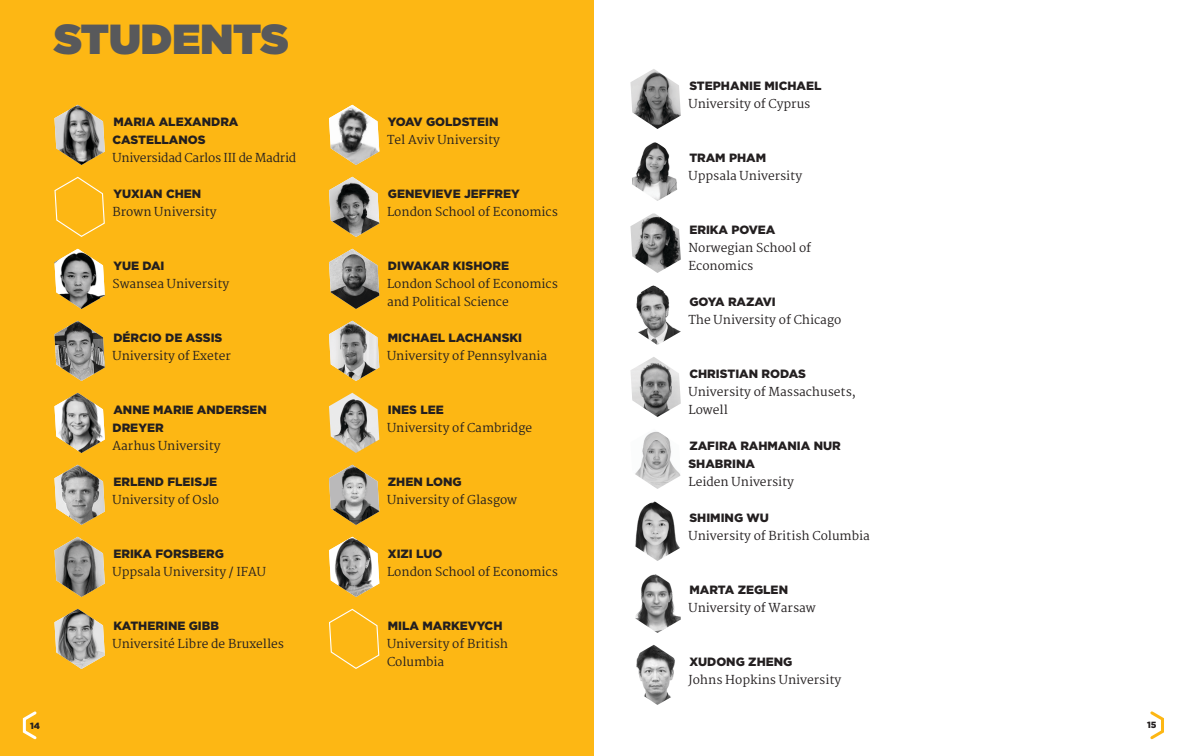
<style>
.page{position:relative;width:1188px;height:756px;background:#fff}
.page>*{position:absolute;margin:0;border:0;box-sizing:border-box;transform-origin:0 0}
.Titles_ND{font:900 42px "Gotham";color:#58595b}
.Body__Participants-A{font:12px/18px "Martel";color:#231f20}
.Body__Participants-N{font:900 12px/18px "Gotham";color:#231f20}
.Body__Participants-A-2{font:12px "Martel";letter-spacing:-.02em;color:#231f20}
.Page_number{font:900 9px "Gotham";color:#231f20}
</style>
<div class="page">
<div style="left:0;top:0;width:594px;height:756px;background:#fdb714"></div>
<img style="left:54px;top:105px;width:51px;height:60px">
<svg style="left:54px;top:176px;width:51px;height:61px"></svg>
<img style="left:54px;top:249px;width:51px;height:60px">
<img style="left:54px;top:321px;width:51px;height:60px">
<img style="left:54px;top:393px;width:51px;height:60px">
<img style="left:54px;top:465px;width:51px;height:60px">
<img style="left:54px;top:537px;width:51px;height:60px">
<img style="left:54px;top:609px;width:51px;height:60px">
<img style="left:329px;top:105px;width:50px;height:60px">
<img style="left:329px;top:177px;width:50px;height:60px">
<img style="left:329px;top:249px;width:50px;height:60px">
<img style="left:329px;top:321px;width:50px;height:60px">
<img style="left:329px;top:393px;width:50px;height:60px">
<img style="left:329px;top:465px;width:50px;height:60px">
<img style="left:329px;top:537px;width:50px;height:60px">
<svg style="left:329px;top:608px;width:51px;height:61px"></svg>
<img style="left:630px;top:69px;width:51px;height:60px">
<img style="left:632px;top:142px;width:46px;height:59px">
<img style="left:630px;top:213px;width:51px;height:60px">
<img style="left:636px;top:285px;width:45px;height:60px">
<img style="left:630px;top:357px;width:51px;height:60px">
<img style="left:635px;top:431px;width:46px;height:58px">
<img style="left:635px;top:501px;width:45px;height:60px">
<img style="left:635px;top:574px;width:46px;height:59px">
<img style="left:636px;top:645px;width:39px;height:60px">
<svg style="left:1150px;top:711px;width:14px;height:29px"></svg>
<svg style="left:22px;top:711px;width:15px;height:29px"></svg>
<p class="Titles_ND" style="left:54px;top:9px;width:236px">STUDENTS</p>
<p class="Body__Participants-N" style="left:689px;top:77px;width:134px">STEPHANIE MICHAEL</p>
<p class="Body__Participants-A" style="left:688px;top:95px;width:123px">University of Cyprus</p>
<p class="Body__Participants-N" style="left:112px;top:113px;width:127px">MARIA ALEXANDRA<br>CASTELLANOS</p>
<p class="Body__Participants-A-2" style="left:112px;top:151px;width:185px">Universidad Carlos III de Madrid</p>
<p class="Body__Participants-N" style="left:113px;top:185px;width:89px">YUXIAN CHEN</p>
<p class="Body__Participants-A" style="left:112px;top:203px;width:106px">Brown University</p>
<p class="Body__Participants-N" style="left:388px;top:113px;width:112px">YOAV GOLDSTEIN</p>
<p class="Body__Participants-A" style="left:387px;top:131px;width:114px">Tel Aviv University</p>
<p class="Body__Participants-N" style="left:388px;top:185px;width:133px">GENEVIEVE JEFFREY</p>
<p class="Body__Participants-A" style="left:387px;top:203px;width:172px">London School of Economics</p>
<p class="Body__Participants-N" style="left:689px;top:149px;width:78px">TRAM PHAM</p>
<p class="Body__Participants-A" style="left:688px;top:167px;width:115px">Uppsala University</p>
<p class="Body__Participants-N" style="left:113px;top:257px;width:53px">YUE DAI</p>
<p class="Body__Participants-A" style="left:112px;top:275px;width:118px">Swansea University</p>
<p class="Body__Participants-N" style="left:113px;top:329px;width:111px">DÉRCIO DE ASSIS</p>
<p class="Body__Participants-A" style="left:112px;top:347px;width:120px">University of Exeter</p>
<p class="Body__Participants-N" style="left:388px;top:257px;width:123px">DIWAKAR KISHORE</p>
<p class="Body__Participants-A" style="left:387px;top:275px;width:172px">London School of Economics and Political Science</p>
<p class="Body__Participants-N" style="left:388px;top:329px;width:136px">MICHAEL LACHANSKI</p>
<p class="Body__Participants-A" style="left:387px;top:347px;width:162px">University of Pennsylvania</p>
<p class="Body__Participants-N" style="left:689px;top:221px;width:88px">ERIKA POVEA</p>
<p class="Body__Participants-A" style="left:688px;top:239px;width:124px">Norwegian School of<br>Economics</p>
<p class="Body__Participants-N" style="left:689px;top:293px;width:88px">GOYA RAZAVI</p>
<p class="Body__Participants-A" style="left:688px;top:311px;width:154px">The University of Chicago</p>
<p class="Body__Participants-N" style="left:112px;top:401px;width:156px">ANNE MARIE ANDERSEN<br>DREYER</p>
<p class="Body__Participants-A" style="left:112px;top:437px;width:110px">Aarhus University</p>
<p class="Body__Participants-N" style="left:113px;top:473px;width:105px">ERLEND FLEISJE</p>
<p class="Body__Participants-A" style="left:112px;top:491px;width:108px">University of Oslo</p>
<p class="Body__Participants-N" style="left:388px;top:401px;width:57px">INES LEE</p>
<p class="Body__Participants-A" style="left:387px;top:419px;width:147px">University of Cambridge</p>
<p class="Body__Participants-N" style="left:388px;top:473px;width:75px">ZHEN LONG</p>
<p class="Body__Participants-A" style="left:387px;top:491px;width:132px">University of Glasgow</p>
<p class="Body__Participants-N" style="left:689px;top:365px;width:118px">CHRISTIAN RODAS</p>
<p class="Body__Participants-A" style="left:688px;top:383px;width:169px">University of Massachusets,<br>Lowell</p>
<p class="Body__Participants-N" style="left:688px;top:437px;width:154px">ZAFIRA RAHMANIA NUR<br>SHABRINA</p>
<p class="Body__Participants-A" style="left:688px;top:473px;width:107px">Leiden University</p>
<p class="Body__Participants-N" style="left:689px;top:509px;width:81px">SHIMING WU</p>
<p class="Body__Participants-A" style="left:688px;top:527px;width:183px">University of British Columbia</p>
<p class="Body__Participants-N" style="left:113px;top:545px;width:112px">ERIKA FORSBERG</p>
<p class="Body__Participants-A" style="left:112px;top:563px;width:155px">Uppsala University / IFAU</p>
<p class="Body__Participants-N" style="left:388px;top:545px;width:56px">XIZI LUO</p>
<p class="Body__Participants-A" style="left:387px;top:563px;width:172px">London School of Economics</p>
<p class="Body__Participants-N" style="left:689px;top:581px;width:100px">MARTA ZEGLEN</p>
<p class="Body__Participants-A" style="left:688px;top:599px;width:129px">University of Warsaw</p>
<p class="Body__Participants-N" style="left:113px;top:617px;width:107px">KATHERINE GIBB</p>
<p class="Body__Participants-A" style="left:112px;top:635px;width:173px">Université Libre de Bruxelles</p>
<p class="Body__Participants-N" style="left:388px;top:617px;width:116px">MILA MARKEVYCH</p>
<p class="Body__Participants-A" style="left:387px;top:635px;width:123px">University of British<br>Columbia</p>
<p class="Body__Participants-N" style="left:689px;top:653px;width:105px">XUDONG ZHENG</p>
<p class="Body__Participants-A" style="left:688px;top:671px;width:154px">Johns Hopkins University</p>
<p class="Page_number" style="left:30px;top:719px;width:11px">14</p>
<p class="Page_number" style="left:1147px;top:719px;width:11px">15</p>
</div>
